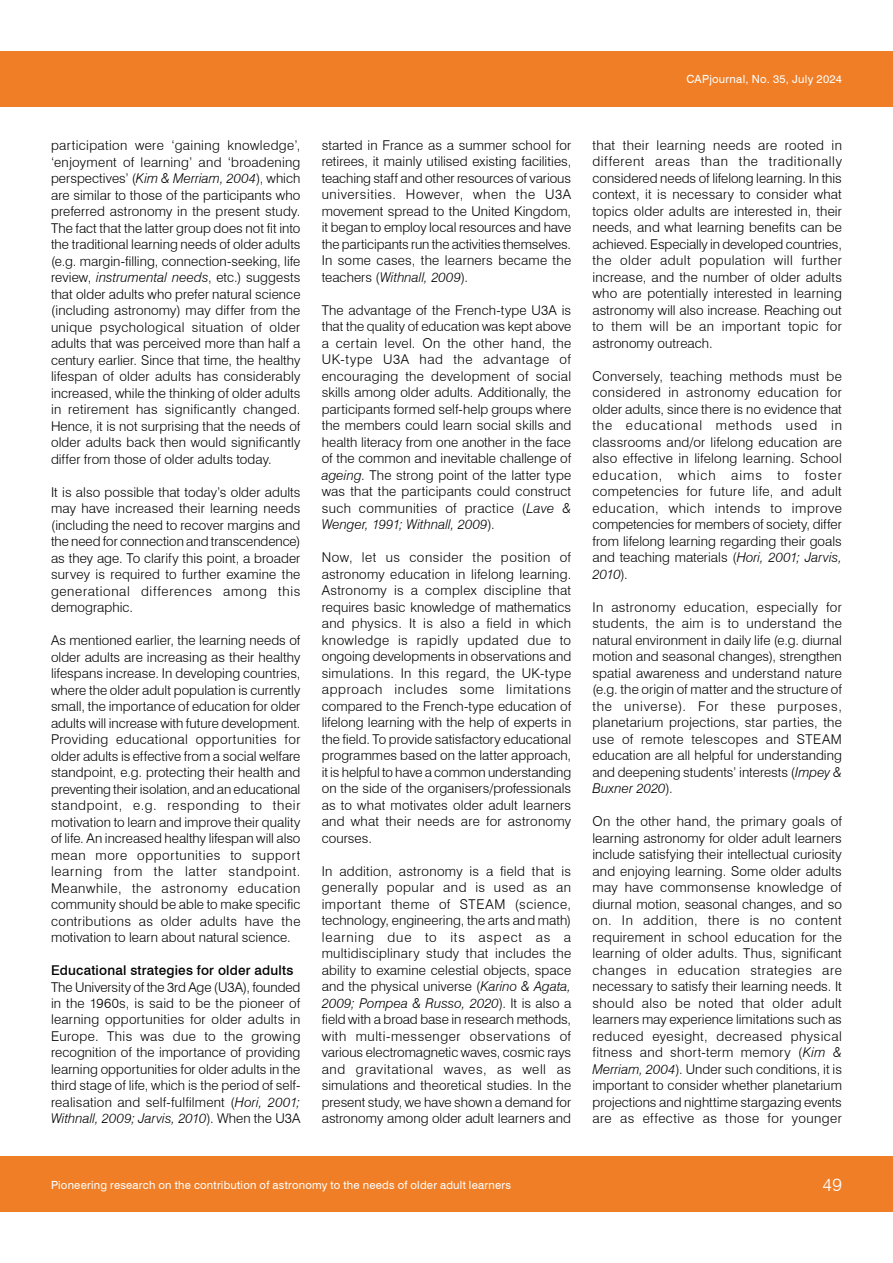
<style>
.page{position:relative;width:893px;height:1263px;background:#fff}
.page>*{position:absolute;margin:0;border:0;box-sizing:border-box;transform-origin:0 0}
.t1{font:300 18px "Swiss 721 BT";color:#fff}
.t2{font:300 13.5px/16.5px "Swiss 721 BT";letter-spacing:.005em;color:#000;text-align:justify}
.t3{font:500 13.5px "Swiss 721 BT";letter-spacing:.015em;color:#000}
.t4{font:11.25px "Swiss 721 BT";letter-spacing:.02em;color:#fff}
.s1{font-style:italic}
</style>
<div class="page">
<div style="left:0;top:1157px;width:893px;height:55px;background:#ef7e26"></div>
<div style="left:0;top:51px;width:893px;height:55px;background:#ef7e26"></div>
<p class="t4" style="left:686px;top:72px;width:157px">CAPjournal, No. 35, July 2024</p>
<p class="t2" style="left:51px;top:137px;width:251px">participation were ‘gaining knowledge’, ‘enjoyment of learning’ and ‘broadening perspectives’ (<span class="s1">Kim &amp; Merriam, 2004</span>), which are similar to those of the participants who preferred astronomy in the present study.<br>The fact that the latter group does not fit into the traditional learning needs of older adults (e.g. margin-filling, connection-seeking, life review, <span class="s1">instrumental needs</span>, etc.) suggests that older adults who prefer natural science (including astronomy) may differ from the unique psychological situation of older adults that was perceived more than half a century earlier. Since that time, the healthy lifespan of older adults has considerably increased, while the thinking of older adults in retirement has significantly changed.<br>Hence, it is not surprising that the needs of older adults back then would significantly differ from those of older adults today.</p>
<p class="t2" style="left:51px;top:483px;width:251px">It is also possible that today’s older adults may have increased their learning needs (including the need to recover margins and the need for connection and transcendence) as they age. To clarify this point, a broader survey is required to further examine the generational differences among this demographic.</p>
<p class="t2" style="left:51px;top:632px;width:251px">As mentioned earlier, the learning needs of older adults are increasing as their healthy lifespans increase. In developing countries, where the older adult population is currently small, the importance of education for older adults will increase with future development.<br>Providing educational opportunities for older adults is effective from a social welfare standpoint, e.g. protecting their health and preventing their isolation, and an educational standpoint, e.g. responding to their motivation to learn and improve their quality of life. An increased healthy lifespan will also mean more opportunities to support learning from the latter standpoint.<br>Meanwhile, the astronomy education community should be able to make specific contributions as older adults have the motivation to learn about natural science.</p>
<p class="t3" style="left:51px;top:962px;width:244px">Educational strategies for older adults</p>
<p class="t2" style="left:51px;top:978px;width:251px">The University of the 3rd Age (U3A), founded in the 1960s, is said to be the pioneer of learning opportunities for older adults in Europe. This was due to the growing recognition of the importance of providing learning opportunities for older adults in the third stage of life, which is the period of self&shy;realisation and self-fulfilment (<span class="s1">Hori, 2001; Withnall, 2009; Jarvis, 2010</span>). When the U3A</p>
<p class="t2" style="left:322px;top:137px;width:251px">started in France as a summer school for retirees, it mainly utilised existing facilities, teaching staff and other resources of various universities. However, when the U3A movement spread to the United Kingdom, it began to employ local resources and have the participants run the activities themselves.<br>In some cases, the learners became the teachers (<span class="s1">Withnall, 2009</span>).</p>
<p class="t2" style="left:322px;top:302px;width:251px">The advantage of the French-type U3A is that the quality of education was kept above a certain level. On the other hand, the UK-type U3A had the advantage of encouraging the development of social skills among older adults. Additionally, the participants formed self-help groups where the members could learn social skills and health literacy from one another in the face of the common and inevitable challenge of <span class="s1">ageing</span>. The strong point of the latter type was that the participants could construct such communities of practice (<span class="s1">Lave &amp; Wenger, 1991; Withnall, 2009</span>).</p>
<p class="t2" style="left:322px;top:549px;width:251px">Now, let us consider the position of astronomy education in lifelong learning.<br>Astronomy is a complex discipline that requires basic knowledge of mathematics and physics. It is also a field in which knowledge is rapidly updated due to ongoing developments in observations and simulations. In this regard, the UK-type approach includes some limitations compared to the French-type education of lifelong learning with the help of experts in the field. To provide satisfactory educational programmes based on the latter approach, it is helpful to have a common understanding on the side of the organisers/professionals as to what motivates older adult learners and what their needs are for astronomy courses.</p>
<p class="t2" style="left:322px;top:863px;width:251px">In addition, astronomy is a field that is generally popular and is used as an important theme of STEAM (science, technology, engineering, the arts and math) learning due to its aspect as a multidisciplinary study that includes the ability to examine celestial objects, space and the physical universe (<span class="s1">Karino &amp; Agata, 2009; Pompea &amp; Russo, 2020</span>). It is also a field with a broad base in research methods, with multi-messenger observations of various electromagnetic waves, cosmic rays and gravitational waves, as well as simulations and theoretical studies. In the present study, we have shown a demand for astronomy among older adult learners and</p>
<p class="t4" style="left:51px;top:1178px;width:461px">Pioneering research on the contribution of astronomy to the needs of older adult learners</p>
<p class="t2" style="left:592px;top:137px;width:251px">that their learning needs are rooted in different areas than the traditionally considered needs of lifelong learning. In this context, it is necessary to consider what topics older adults are interested in, their needs, and what learning benefits can be achieved. Especially in developed countries, the older adult population will further increase, and the number of older adults who are potentially interested in learning astronomy will also increase. Reaching out to them will be an important topic for astronomy outreach.</p>
<p class="t2" style="left:592px;top:367px;width:251px">Conversely, teaching methods must be considered in astronomy education for older adults, since there is no evidence that the educational methods used in classrooms and/or lifelong education are also effective in lifelong learning. School education, which aims to foster competencies for future life, and adult education, which intends to improve competencies for members of society, differ from lifelong learning regarding their goals and teaching materials (<span class="s1">Hori, 2001; Jarvis, 2010</span>).</p>
<p class="t2" style="left:592px;top:598px;width:251px">In astronomy education, especially for students, the aim is to understand the natural environment in daily life (e.g. diurnal motion and seasonal changes), strengthen spatial awareness and understand nature (e.g. the origin of matter and the structure of the universe). For these purposes, planetarium projections, star parties, the use of remote telescopes and STEAM education are all helpful for understanding and deepening students’ interests (<span class="s1">Impey &amp; Buxner 2020</span>).</p>
<p class="t2" style="left:592px;top:813px;width:251px">On the other hand, the primary goals of learning astronomy for older adult learners include satisfying their intellectual curiosity and enjoying learning. Some older adults may have commonsense knowledge of diurnal motion, seasonal changes, and so on. In addition, there is no content requirement in school education for the learning of older adults. Thus, significant changes in education strategies are necessary to satisfy their learning needs. It should also be noted that older adult learners may experience limitations such as reduced eyesight, decreased physical fitness and short-term memory (<span class="s1">Kim &amp; Merriam, 2004</span>). Under such conditions, it is important to consider whether planetarium projections and nighttime stargazing events are as effective as those for younger</p>
<h1 class="t1" style="left:823px;top:1174px;width:21px">49</h1>
</div>
